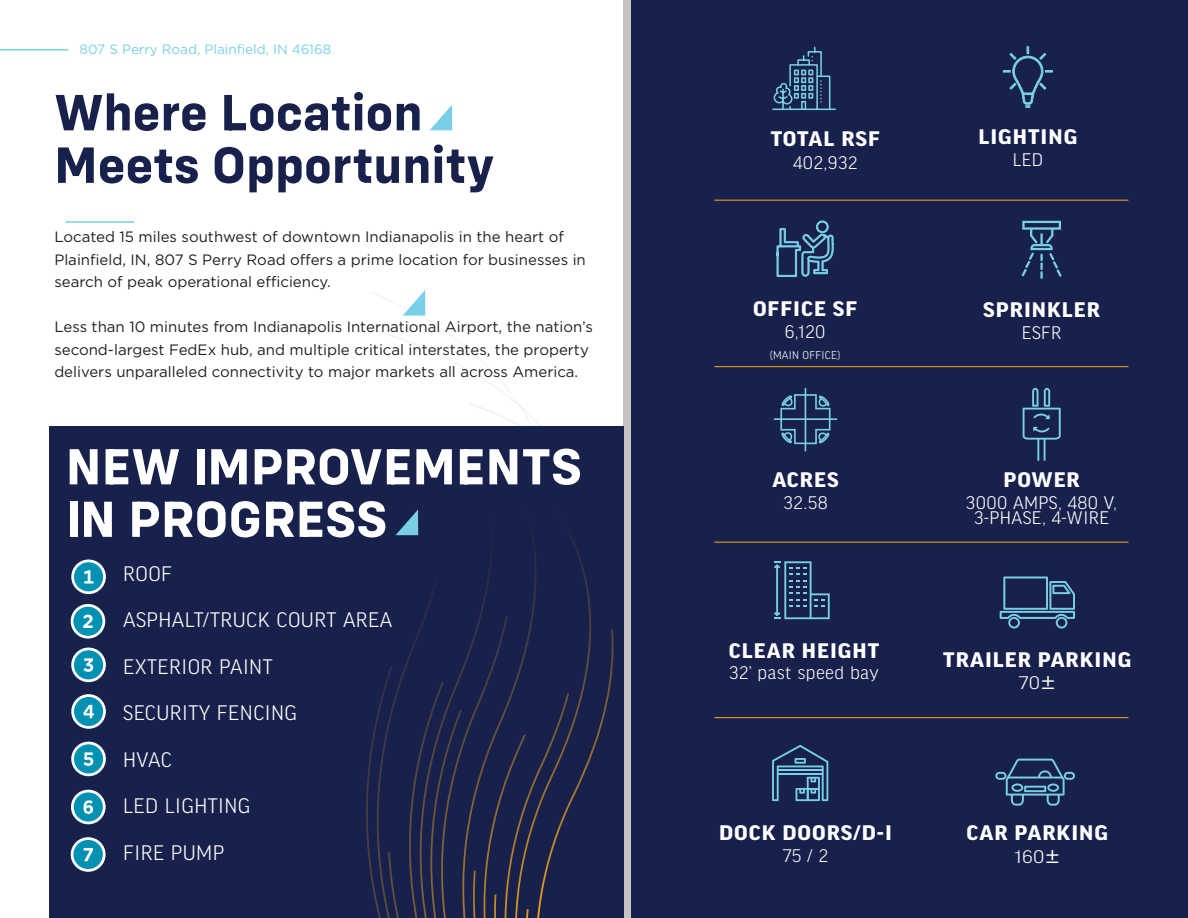
<style>
.page{position:relative;width:1188px;height:918px;background:#fff}
.page>*{position:absolute;margin:0;border:0;box-sizing:border-box;transform-origin:0 0}
.t1{font:100 52.95px/52.5px "Config Variable";color:#17214c}
.t2{font:100 52.5px/52.5px "Config Variable";color:#fff}
.t3{font:700 22.5px "Good Headline Pro";letter-spacing:.04em;color:#fff;scale:1.1 1}
.t4{font:300 22.5px/46.5px "Good Headline Pro";letter-spacing:.02em;color:#fff}
.t5{font:300 19.5px/15px "Good Headline Pro";letter-spacing:.02em;color:#fff;text-align:center}
.t6{font:300 19.5px "Good Headline Pro";letter-spacing:.02em;color:#fff;scale:1.1 1}
.t7{font:15px/22.5px "Gotham";color:#231f20}
.t8{font:13.5px "Gotham";color:#79d0e6}
.t9{font:300 12px "Good Headline Pro";letter-spacing:.02em;color:#fff}
.s1{font-size:19.35px}
.s2{font-family:"Acumin Pro";font-weight:400}
</style>
<div class="page">
<div style="left:624px;top:0;width:20px;height:918px;background:#c3c3c3"></div>
<div style="left:632px;top:0;width:556px;height:918px;background:#17214c"></div>
<svg style="left:772px;top:46px;width:64px;height:64px"></svg>
<svg style="left:777px;top:221px;width:57px;height:56px"></svg>
<svg style="left:774px;top:388px;width:63px;height:63px"></svg>
<svg style="left:774px;top:561px;width:56px;height:58px"></svg>
<svg style="left:1003px;top:47px;width:50px;height:61px"></svg>
<svg style="left:1022px;top:221px;width:40px;height:58px"></svg>
<svg style="left:1000px;top:577px;width:75px;height:52px"></svg>
<svg style="left:995px;top:759px;width:80px;height:47px"></svg>
<hr style="left:0;top:49px;width:68px;height:2px;background:#79d0e6">
<hr style="left:714px;top:200px;width:414px;height:1px;background:#f9a91b">
<hr style="left:714px;top:366px;width:414px;height:1px;background:#f9a91b">
<hr style="left:714px;top:542px;width:414px;height:1px;background:#f9a91b">
<hr style="left:714px;top:717px;width:414px;height:1px;background:#f9a91b">
<svg style="left:430px;top:105px;width:22px;height:25px"></svg>
<svg style="left:1023px;top:388px;width:38px;height:73px"></svg>
<div style="left:49px;top:427px;width:575px;height:491px;background:#17214c"></div>
<hr style="left:66px;top:221px;width:68px;height:2px;background:#79d0e6">
<svg style="left:308px;top:249px;width:324px;height:332px"></svg>
<svg style="left:772px;top:745px;width:56px;height:57px"></svg>
<svg style="left:405px;top:581px;width:227px;height:84px"></svg>
<svg style="left:366px;top:665px;width:266px;height:253px"></svg>
<div style="left:72px;top:605px;width:32px;height:32px;background:#0091b3;border-radius:50%"></div>
<div style="left:71px;top:604px;width:34px;height:35px;border:3px solid #fff;border-radius:50%"></div>
<svg style="left:83px;top:615px;width:10px;height:13px"></svg>
<div style="left:73px;top:649px;width:31px;height:32px;background:#0091b3;border-radius:50%"></div>
<div style="left:71px;top:648px;width:35px;height:34px;border:3px solid #fff;border-radius:50%"></div>
<svg style="left:83px;top:658px;width:10px;height:14px"></svg>
<div style="left:73px;top:696px;width:32px;height:31px;background:#0091b3;border-radius:50%"></div>
<div style="left:71px;top:694px;width:35px;height:35px;border:3px solid #fff;border-radius:50%"></div>
<svg style="left:83px;top:705px;width:11px;height:13px"></svg>
<div style="left:73px;top:743px;width:31px;height:32px;background:#0091b3;border-radius:50%"></div>
<div style="left:71px;top:742px;width:35px;height:34px;border:3px solid #fff;border-radius:50%"></div>
<svg style="left:83px;top:752px;width:10px;height:14px"></svg>
<div style="left:72px;top:791px;width:32px;height:32px;background:#0091b3;border-radius:50%"></div>
<div style="left:71px;top:790px;width:35px;height:34px;border:3px solid #fff;border-radius:50%"></div>
<svg style="left:83px;top:800px;width:10px;height:14px"></svg>
<div style="left:73px;top:561px;width:32px;height:32px;background:#0091b3;border-radius:50%"></div>
<div style="left:71px;top:560px;width:35px;height:34px;border:3px solid #fff;border-radius:50%"></div>
<svg style="left:84px;top:570px;width:10px;height:14px"></svg>
<div style="left:72px;top:839px;width:32px;height:31px;background:#0091b3;border-radius:50%"></div>
<div style="left:71px;top:837px;width:35px;height:35px;border:3px solid #fff;border-radius:50%"></div>
<svg style="left:84px;top:848px;width:9px;height:13px"></svg>
<svg style="left:396px;top:510px;width:22px;height:25px"></svg>
<p class="t8" style="left:80px;top:41px;width:253px">807 S Perry Road, Plainfield, IN 46168</p>
<h1 class="t1" style="left:54px;top:87px;width:442px">Where Location<br>Meets Opportunity</h1>
<p class="t7" style="left:54px;top:225px;width:533px">Located 15 miles southwest of downtown Indianapolis in the heart of<br>Plainfield, IN, 807 S Perry Road offers a prime location for businesses in search of peak operational efficiency.</p>
<p class="t7" style="left:54px;top:315px;width:540px">Less than 10 minutes from Indianapolis International Airport, the nation’s second-largest FedEx hub, and multiple critical interstates, the property delivers unparalleled connectivity to major markets all across America.</p>
<h2 class="t2" style="left:66px;top:441px;width:518px">NEW IMPROVEMENTS<br>IN PROGRESS</h2>
<h3 class="t4" style="left:123px;top:551px;width:271px">ROOF<br>ASPHALT/TRUCK COURT AREA<br>EXTERIOR PAINT<br>SECURITY FENCING<br>HVAC<br>LED LIGHTING<br>FIRE PUMP</h3>
<h3 class="t3" style="left:771px;top:128px;width:101px">TOTAL RSF</h3>
<h3 class="t5" style="left:793px;top:155px;width:66px">402,93<span class="s1">2</span></h3>
<h3 class="t3" style="left:978px;top:126px;width:91px">LIGHTING</h3>
<h3 class="t5" style="left:1013px;top:152px;width:32px">LED</h3>
<h3 class="t3" style="left:753px;top:298px;width:96px">OFFICE SF</h3>
<h3 class="t5" style="left:785px;top:324px;width:42px">6,120</h3>
<p class="t9" style="left:770px;top:349px;width:72px">(MAIN OFFICE)</p>
<h3 class="t3" style="left:983px;top:299px;width:108px">SPRINKLER</h3>
<h3 class="t5" style="left:1022px;top:325px;width:41px">ESFR</h3>
<h3 class="t3" style="left:772px;top:469px;width:62px">ACRES</h3>
<h3 class="t5" style="left:783px;top:495px;width:46px">32.58</h3>
<h3 class="t3" style="left:1003px;top:469px;width:71px">POWER</h3>
<h3 class="t5" style="left:966px;top:495px;width:153px">3000 AMPS, 480 V,<br>3-PHASE, 4-WIRE</h3>
<h3 class="t3" style="left:729px;top:640px;width:138px">CLEAR HEIGHT</h3>
<h3 class="t5" style="left:729px;top:666px;width:151px">32’ past speed bay</h3>
<h3 class="t3" style="left:943px;top:649px;width:172px">TRAILER PARKING</h3>
<h3 class="t6" style="left:1019px;top:673px;width:35px">70<span class="s2">±</span></h3>
<h3 class="t3" style="left:719px;top:822px;width:159px">DOCK DOORS/D-I</h3>
<h3 class="t5" style="left:783px;top:848px;width:47px">75 / 2</h3>
<h3 class="t3" style="left:967px;top:822px;width:130px">CAR PARKING</h3>
<h3 class="t6" style="left:1014px;top:847px;width:43px">160<span class="s2">±</span></h3>
</div>
